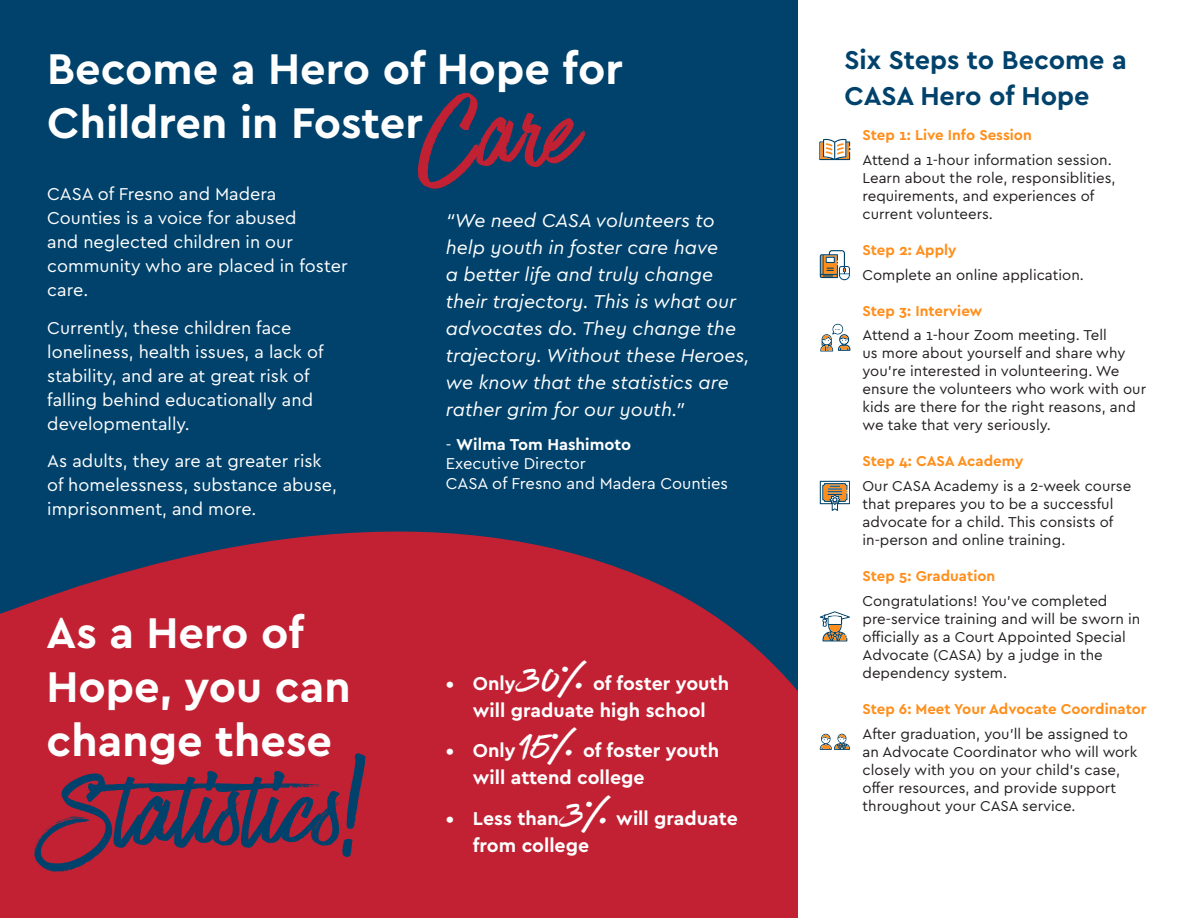
<style>
.page{position:relative;width:1189px;height:918px;background:#fff}
.page>*{position:absolute;margin:0;border:0;box-sizing:border-box;transform-origin:0 0}
.t1{font:117px "Have Heart One";color:#00426b}
.t2{font:117px "Have Heart One";color:#c22133}
.t3{font:700 45px/54px "Cera Basic";color:#fff}
.t4{font:45px "Have Heart One";color:#fff}
.t5{font:700 27px/36px "Cera Basic";color:#00426b}
.t6{font:italic 19.5px/27px "Cera Basic";color:#fff}
.t7{font:700 19.5px/27px "Cera Basic";color:#fff}
.t8{font:18px/24px "Cera Basic";color:#fff}
.t9{font:16.5px "Cera Basic";color:#fff}
.t10{font:700 16.5px "Cera Basic";color:#fff}
.t11{font:15px/18px "Cera Basic";color:#231f20}
.t12{font:700 15px "Cera Basic";color:#ff8f1c}
.s1{font-weight:400}
</style>
<div class="page">
<div style="left:0;top:0;width:797px;height:918px;background:#00426b"></div>
<svg style="left:819px;top:139px;width:31px;height:21px"></svg>
<svg style="left:819px;top:250px;width:30px;height:30px"></svg>
<svg style="left:820px;top:324px;width:30px;height:28px"></svg>
<svg style="left:819px;top:481px;width:30px;height:30px"></svg>
<svg style="left:819px;top:611px;width:30px;height:30px"></svg>
<svg style="left:819px;top:734px;width:30px;height:16px"></svg>
<svg style="left:0;top:531px;width:797px;height:387px;background:#af2438"></svg>
<p class="t3" style="left:47px;top:41px;width:577px">Become a Hero of Hope for<br>Children in Foster</p>
<p class="t2" style="left:418px;top:69px;width:156px">Care</p>
<p class="t8" style="left:47px;top:182px;width:302px">CASA of Fresno and Madera<br>Counties is a voice for abused<br>and neglected children in our community who are placed in foster care.</p>
<p class="t8" style="left:47px;top:316px;width:278px">Currently, these children face loneliness, health issues, a lack of stability, and are at great risk of falling behind educationally and developmentally.</p>
<p class="t8" style="left:47px;top:449px;width:291px">As adults, they are at greater risk of homelessness, substance abuse, imprisonment, and more.</p>
<p class="t6" style="left:446px;top:207px;width:305px">“We need CASA volunteers to help youth in foster care have<br>a better life and truly change their trajectory. This is what our advocates do. They change the trajectory. Without these Heroes, we know that the statistics are rather grim for our youth.”</p>
<p class="t10" style="left:446px;top:434px;width:187px"><span class="s1">-</span> Wilma Tom Hashimoto</p>
<p class="t9" style="left:446px;top:454px;width:141px">Executive Director</p>
<p class="t9" style="left:446px;top:474px;width:283px">CASA of Fresno and Madera Counties</p>
<p class="t3" style="left:47px;top:606px;width:305px">As a Hero of<br>Hope, you can change these</p>
<p class="t1" style="left:47px;top:748px;width:318px">Statistics!</p>
<p class="t4" style="left:521px;top:653px;width:66px">30%</p>
<p class="t7" style="left:473px;top:670px;width:258px;text-indent:120px">of foster youth will graduate high school</p>
<p class="t7" style="left:446px;top:737px;width:71px">• Only</p>
<p class="t7" style="left:446px;top:670px;width:71px">• Only</p>
<p class="t4" style="left:522px;top:721px;width:55px">15%</p>
<p class="t7" style="left:473px;top:737px;width:248px;text-indent:110px">of foster youth will attend college</p>
<p class="t7" style="left:446px;top:805px;width:115px">• Less than</p>
<p class="t4" style="left:564px;top:788px;width:46px">3%</p>
<p class="t7" style="left:616px;top:805px;width:123px">will graduate</p>
<p class="t7" style="left:473px;top:832px;width:118px">from college</p>
<p class="t5" style="left:844px;top:42px;width:284px">Six Steps to Become a<br>CASA Hero of Hope</p>
<p class="t12" style="left:862px;top:126px;width:171px">Step 1: Live Info Session</p>
<p class="t11" style="left:862px;top:151px;width:254px">Attend a 1-hour information session.<br>Learn about the role, responsiblities, requirements, and experiences of current volunteers.</p>
<p class="t12" style="left:862px;top:241px;width:95px">Step 2: Apply</p>
<p class="t11" style="left:862px;top:265px;width:223px">Complete an online application.</p>
<p class="t12" style="left:862px;top:302px;width:121px">Step 3: Interview</p>
<p class="t11" style="left:862px;top:326px;width:285px">Attend a 1-hour Zoom meeting. Tell<br>us more about yourself and share why you’re interested in volunteering. We ensure the volunteers who work with our kids are there for the right reasons, and we take that very seriously.</p>
<p class="t12" style="left:862px;top:452px;width:162px">Step 4: CASA Academy</p>
<p class="t11" style="left:862px;top:477px;width:270px">Our CASA Academy is a 2-week course that prepares you to be a successful advocate for a child. This consists of in-person and online training.</p>
<p class="t12" style="left:862px;top:567px;width:134px">Step 5: Graduation</p>
<p class="t11" style="left:862px;top:592px;width:279px">Congratulations! You’ve completed pre-service training and will be sworn in officially as a Court Appointed Special Advocate (CASA) by a judge in the dependency system.</p>
<p class="t12" style="left:862px;top:700px;width:286px">Step 6: Meet Your Advocate Coordinator</p>
<p class="t11" style="left:862px;top:724px;width:276px">After graduation, you’ll be assigned to an Advocate Coordinator who will work closely with you on your child’s case, offer resources, and provide support throughout your CASA service.</p>
</div>
